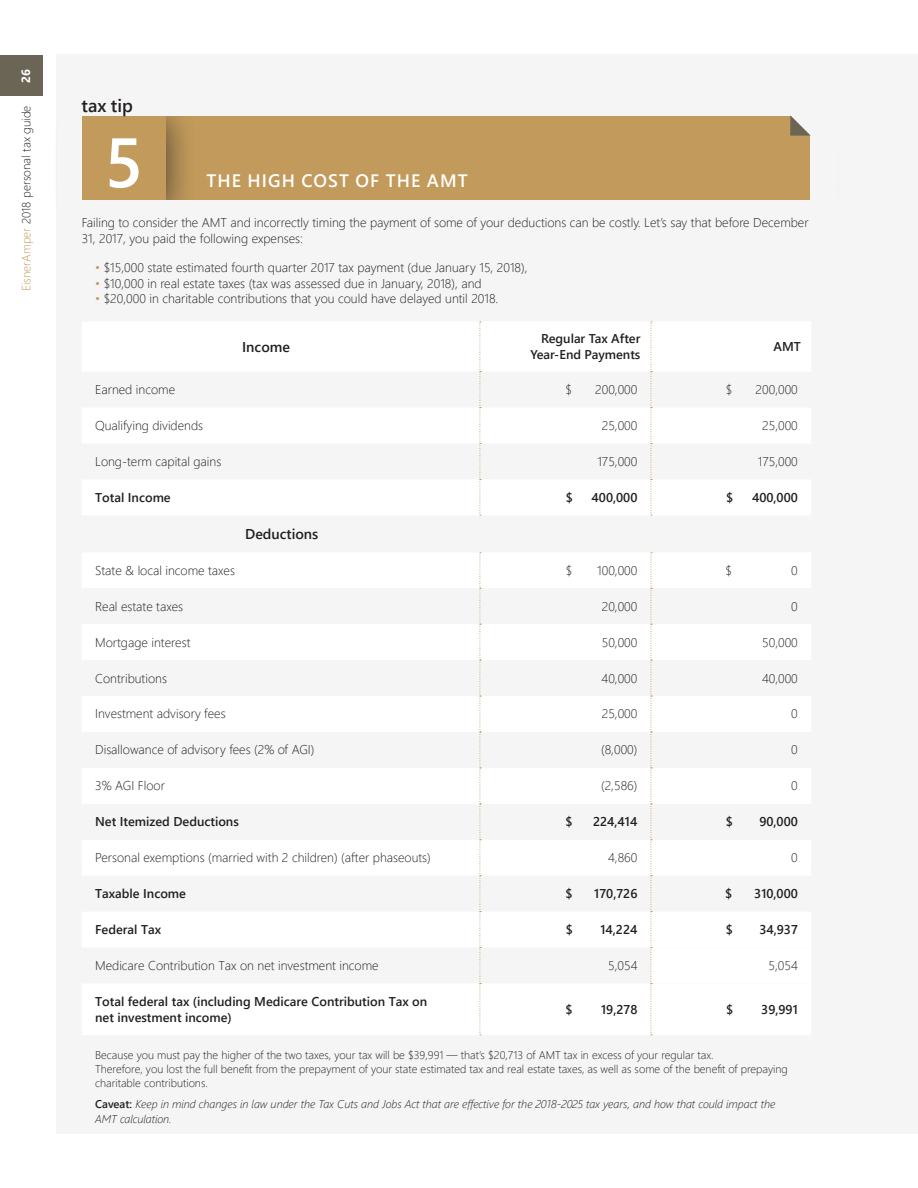
<style>
.page{position:relative;width:918px;height:1188px;background:#fff}
.page>*{position:absolute;margin:0;border:0;box-sizing:border-box;transform-origin:0 0}
.t1{font:600 69.75px "Segoe UI";color:#fff}
.heads1{font:600 18px "Segoe UI";letter-spacing:.06em;color:#fff}
.tax_tip_title{font:600 18px "Segoe UI";color:#231f20}
.chart_headers_copy{font:600 14.25px "Segoe UI";color:#231f20}
.chart_reg_text_copy{font:300 12.75px/15.8px "Segoe UI";color:#231f20}
.chart_headers_copy-2{font:600 12.75px/15.8px "Segoe UI";color:#231f20;text-align:right}
.t2{font:300 12px "Segoe UI";color:#231f20}
.t3{font:700 12px "Segoe UI";color:#fff}
.t4{font:300 11.25px/14.2px "Segoe UI";color:#231f20}
.t5{font:italic 300 11.25px/14.2px "Segoe UI";color:#231f20}
.s1{color:#c29a5b}
.s2{font-weight:600;font-style:normal}
</style>
<div class="page">
<div style="left:0;top:56px;width:43px;height:40px;background:#6b6556"></div>
<div style="left:56px;top:54px;width:862px;height:1080px;background:#f5f5f6"></div>
<div style="left:197px;top:116px;width:613px;height:84px;background:#c29a5b"></div>
<div style="left:51px;top:92px;width:146px;height:145px;background:#231f20;opacity:.75"></div>
<div style="left:82px;top:115px;width:84px;height:85px;background:#c29a5b"></div>
<div style="left:62px;top:200px;width:761px;height:47px;background:#f5f5f6"></div>
<div style="left:74px;top:69px;width:753px;height:46px;background:#f5f5f6"></div>
<div style="left:57px;top:82px;width:25px;height:147px;background:#f5f5f6"></div>
<svg style="left:790px;top:115px;width:21px;height:21px"></svg>
<svg style="left:480px;top:321px;width:1px;height:195px"></svg>
<svg style="left:651px;top:321px;width:1px;height:195px"></svg>
<svg style="left:480px;top:552px;width:1px;height:483px"></svg>
<svg style="left:651px;top:552px;width:1px;height:483px"></svg>
<p class="t3" style="left:16px;top:83px;width:15px;rotate:-90deg">26</p>
<p class="t2" style="left:17px;top:291px;width:187px;rotate:-90deg"><span class="s1">EisnerAmper</span> 2018 personal tax guide</p>
<p class="tax_tip_title" style="left:82px;top:91px;width:53px">tax tip</p>
<p class="t1" style="left:104px;top:106px;width:40px">5</p>
<p class="heads1" style="left:206px;top:166px;width:263px">THE HIGH COST OF THE AMT</p>
<p class="chart_reg_text_copy" style="left:82px;top:214px;width:728px">Failing to consider the AMT and incorrectly timing the payment of some of your deductions can be costly. Let’s say that before December<br>31, 2017, you paid the following expenses:</p>
<p class="chart_reg_text_copy" style="left:95px;top:259px;width:434px"><span class="s1">•</span> $15,000 state estimated fourth quarter 2017 tax payment (due January 15, 2018),</p>
<p class="chart_reg_text_copy" style="left:95px;top:275px;width:388px"><span class="s1">•</span> $10,000 in real estate taxes (tax was assessed due in January, 2018), and</p>
<p class="chart_reg_text_copy" style="left:95px;top:290px;width:405px"><span class="s1">•</span> $20,000 in charitable contributions that you could have delayed until 2018.</p>
<p class="chart_headers_copy" style="left:242px;top:335px;width:49px">Income</p>
<p class="chart_headers_copy-2" style="left:531px;top:331px;width:111px">Regular Tax After<br>Year-End Payments</p>
<p class="chart_headers_copy-2" style="left:774px;top:338px;width:29px">AMT</p>
<p class="chart_reg_text_copy" style="left:95px;top:381px;width:81px">Earned income</p>
<p class="chart_reg_text_copy" style="left:566px;top:381px;width:8px">$</p>
<p class="chart_reg_text_copy" style="left:595px;top:381px;width:44px">200,000</p>
<p class="chart_reg_text_copy" style="left:726px;top:381px;width:8px">$</p>
<p class="chart_reg_text_copy" style="left:756px;top:381px;width:44px">200,000</p>
<p class="chart_reg_text_copy" style="left:95px;top:417px;width:109px">Qualifying dividends</p>
<p class="chart_reg_text_copy" style="left:602px;top:417px;width:37px">25,000</p>
<p class="chart_reg_text_copy" style="left:762px;top:417px;width:37px">25,000</p>
<p class="chart_reg_text_copy" style="left:95px;top:453px;width:128px">Long-term capital gains</p>
<p class="chart_reg_text_copy" style="left:597px;top:453px;width:41px">175,000</p>
<p class="chart_reg_text_copy" style="left:758px;top:453px;width:41px">175,000</p>
<p class="chart_headers_copy-2" style="left:95px;top:489px;width:77px">Total Income</p>
<p class="chart_headers_copy-2" style="left:566px;top:489px;width:9px">$</p>
<p class="chart_headers_copy-2" style="left:592px;top:489px;width:47px">400,000</p>
<p class="chart_headers_copy-2" style="left:726px;top:489px;width:9px">$</p>
<p class="chart_headers_copy-2" style="left:752px;top:489px;width:47px">400,000</p>
<p class="chart_headers_copy" style="left:245px;top:522px;width:75px">Deductions</p>
<p class="chart_reg_text_copy" style="left:95px;top:562px;width:141px">State &amp; local income taxes</p>
<p class="chart_reg_text_copy" style="left:566px;top:562px;width:8px">$</p>
<p class="chart_reg_text_copy" style="left:597px;top:562px;width:42px">100,000</p>
<p class="chart_reg_text_copy" style="left:726px;top:562px;width:8px">$</p>
<p class="chart_reg_text_copy" style="left:791px;top:562px;width:8px">0</p>
<p class="chart_reg_text_copy" style="left:95px;top:598px;width:89px">Real estate taxes</p>
<p class="chart_reg_text_copy" style="left:602px;top:598px;width:37px">20,000</p>
<p class="chart_reg_text_copy" style="left:791px;top:598px;width:8px">0</p>
<p class="chart_reg_text_copy" style="left:95px;top:634px;width:97px">Mortgage interest</p>
<p class="chart_reg_text_copy" style="left:602px;top:634px;width:37px">50,000</p>
<p class="chart_reg_text_copy" style="left:762px;top:634px;width:37px">50,000</p>
<p class="chart_reg_text_copy" style="left:95px;top:670px;width:73px">Contributions</p>
<p class="chart_reg_text_copy" style="left:602px;top:670px;width:37px">40,000</p>
<p class="chart_reg_text_copy" style="left:762px;top:670px;width:37px">40,000</p>
<p class="chart_reg_text_copy" style="left:95px;top:706px;width:132px">Investment advisory fees</p>
<p class="chart_reg_text_copy" style="left:602px;top:706px;width:37px">25,000</p>
<p class="chart_reg_text_copy" style="left:791px;top:706px;width:8px">0</p>
<p class="chart_reg_text_copy" style="left:95px;top:741px;width:221px">Disallowance of advisory fees (2% of AGI)</p>
<p class="chart_reg_text_copy" style="left:601px;top:741px;width:38px">(8,000)</p>
<p class="chart_reg_text_copy" style="left:791px;top:741px;width:8px">0</p>
<p class="chart_reg_text_copy" style="left:95px;top:777px;width:71px">3% AGI Floor</p>
<p class="chart_reg_text_copy" style="left:601px;top:777px;width:38px">(2,586)</p>
<p class="chart_reg_text_copy" style="left:791px;top:777px;width:8px">0</p>
<p class="chart_headers_copy-2" style="left:95px;top:814px;width:145px">Net Itemized Deductions</p>
<p class="chart_headers_copy-2" style="left:566px;top:814px;width:9px">$</p>
<p class="chart_headers_copy-2" style="left:593px;top:814px;width:46px">224,414</p>
<p class="chart_headers_copy-2" style="left:726px;top:814px;width:9px">$</p>
<p class="chart_headers_copy-2" style="left:759px;top:814px;width:40px">90,000</p>
<p class="chart_reg_text_copy" style="left:95px;top:849px;width:337px">Personal exemptions (married with 2 children) (after phaseouts)</p>
<p class="chart_reg_text_copy" style="left:608px;top:849px;width:31px">4,860</p>
<p class="chart_reg_text_copy" style="left:791px;top:849px;width:8px">0</p>
<p class="chart_headers_copy-2" style="left:95px;top:886px;width:92px">Taxable Income</p>
<p class="chart_headers_copy-2" style="left:566px;top:886px;width:9px">$</p>
<p class="chart_headers_copy-2" style="left:594px;top:886px;width:45px">170,726</p>
<p class="chart_headers_copy-2" style="left:725px;top:886px;width:9px">$</p>
<p class="chart_headers_copy-2" style="left:754px;top:886px;width:45px">310,000</p>
<p class="chart_headers_copy-2" style="left:95px;top:922px;width:67px">Federal Tax</p>
<p class="chart_headers_copy-2" style="left:566px;top:922px;width:9px">$</p>
<p class="chart_headers_copy-2" style="left:600px;top:922px;width:39px">14,224</p>
<p class="chart_headers_copy-2" style="left:726px;top:922px;width:9px">$</p>
<p class="chart_headers_copy-2" style="left:759px;top:922px;width:40px">34,937</p>
<p class="chart_reg_text_copy" style="left:95px;top:957px;width:285px">Medicare Contribution Tax on net investment income</p>
<p class="chart_reg_text_copy" style="left:608px;top:957px;width:31px">5,054</p>
<p class="chart_reg_text_copy" style="left:769px;top:957px;width:31px">5,054</p>
<p class="chart_headers_copy-2" style="left:95px;top:993px;width:334px;text-align:left">Total federal tax (including Medicare Contribution Tax on net investment income)</p>
<p class="chart_headers_copy-2" style="left:565px;top:1001px;width:9px">$</p>
<p class="chart_headers_copy-2" style="left:601px;top:1001px;width:38px">19,278</p>
<p class="chart_headers_copy-2" style="left:726px;top:1001px;width:9px">$</p>
<p class="chart_headers_copy-2" style="left:761px;top:1001px;width:38px">39,991</p>
<p class="t4" style="left:95px;top:1047px;width:620px">Because you must pay the higher of the two taxes, your tax will be $39,991 — that’s $20,713 of AMT tax in excess of your regular tax.</p>
<p class="t4" style="left:95px;top:1061px;width:694px">Therefore, you lost the full benefit from the prepayment of your state estimated tax and real estate taxes, as well as some of the benefit of prepaying charitable contributions.</p>
<p class="t5" style="left:95px;top:1097px;width:682px"><span class="s2">Caveat:</span> Keep in mind changes in law under the Tax Cuts and Jobs Act that are effective for the 2018-2025 tax years, and how that could impact the<br>AMT calculation.</p>
</div>
